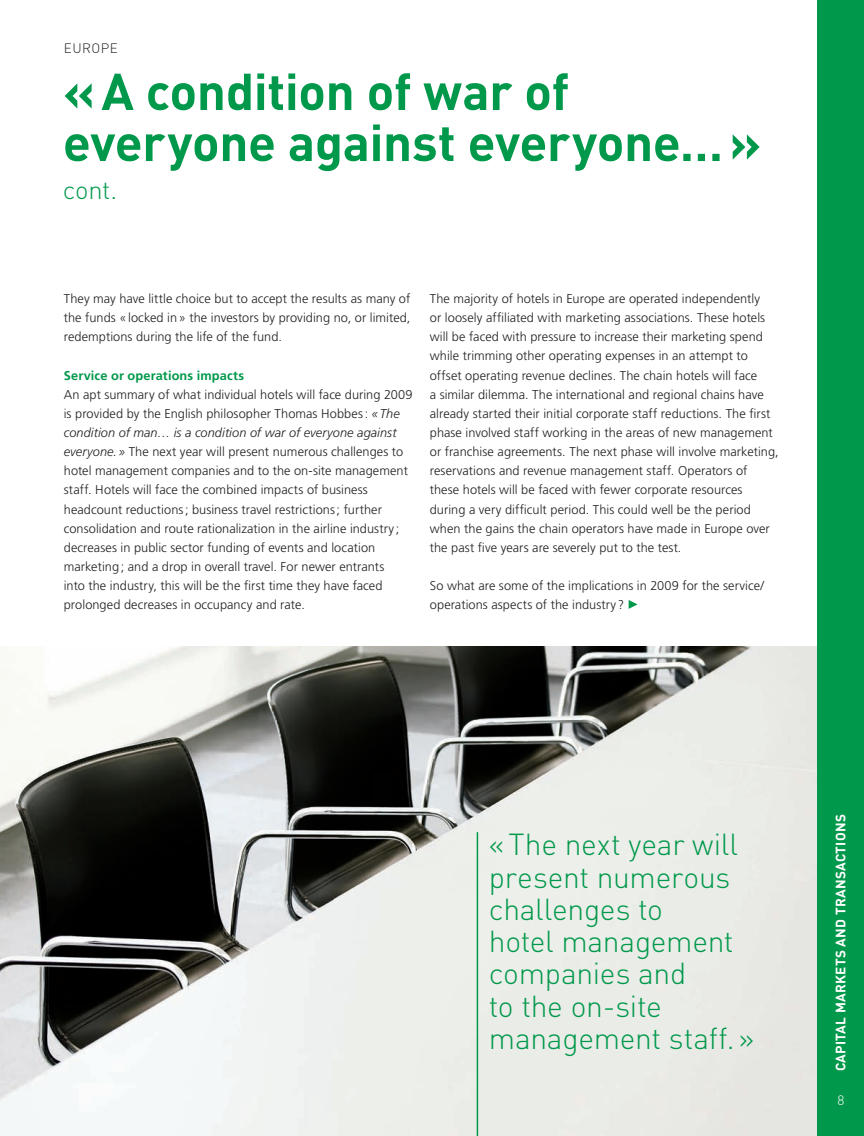
<style>
.page{position:relative;width:864px;height:1136px;background:#fff}
.page>*{position:absolute;margin:0;border:0;box-sizing:border-box;transform-origin:0 0}
.t1{font:700 51px/51px "DIN";letter-spacing:-.01em;color:#00984a}
.t2{font:300 30px/32.2px "DIN";letter-spacing:-.01em;color:#00984a}
.t3{font:300 25.5px "DIN";color:#00984a}
.t4{font:700 13.5px "DIN";letter-spacing:.02em;color:#fff}
.t5{font:300 13.5px "DIN";letter-spacing:.04em;color:#231f20}
.t6{font:300 13.5px "DIN";color:#fff}
.t7{font:300 12.75px/19.2px "Frutiger LT Std";letter-spacing:.005em;color:#231f20}
.t8{font:700 12.75px "Frutiger LT Std";letter-spacing:.01em;color:#00984a}
.s1{font-style:italic}
</style>
<div class="page">
<img style="left:0;top:646px;width:816px;height:489px">
<hr style="left:476px;top:832px;width:2px;height:303px;background:#00984a">
<div style="left:816px;top:0;width:47px;height:1135px;background:#00984a"></div>
<svg style="left:628px;top:600px;width:9px;height:9px"></svg>
<p class="t5" style="left:64px;top:40px;width:56px">EUROPE</p>
<h1 class="t1" style="left:63px;top:64px;width:699px">«A condition of war of everyone against everyone…»</h1>
<h3 class="t3" style="left:63px;top:174px;width:56px">cont.</h3>
<p class="t7" style="left:64px;top:289px;width:348px;text-align:justify">They may have little choice but to accept the results as many of the funds «locked in» the investors by providing no, or limited, redemptions during the life of the fund.</p>
<p class="t8" style="left:64px;top:367px;width:182px">Service or operations impacts</p>
<p class="t7" style="left:64px;top:385px;width:350px">An apt summary of what individual hotels will face during 2009 is provided by the English philosopher Thomas Hobbes: <span class="s1">«The condition of man… is a condition of war of everyone against everyone. »</span> The next year will present numerous challenges to hotel management companies and to the on-site management staff. Hotels will face the combined impacts of business headcount reductions; business travel restrictions; further consolidation and route rationalization in the airline industry ; decreases in public sector funding of events and location marketing; and a drop in overall travel. For newer entrants<br>into the industry, this will be the first time they have faced prolonged decreases in occupancy and rate.</p>
<p class="t7" style="left:429px;top:289px;width:350px">The majority of hotels in Europe are operated independently<br>or loosely affiliated with marketing associations. These hotels will be faced with pressure to increase their marketing spend while trimming other operating expenses in an attempt to offset operating revenue declines. The chain hotels will face<br>a similar dilemma. The international and regional chains have already started their initial corporate staff reductions. The first phase involved staff working in the areas of new management or franchise agreements. The next phase will involve marketing, reservations and revenue management staff. Operators of these hotels will be faced with fewer corporate resources during a very difficult period. This could well be the period when the gains the chain operators have made in Europe over the past five years are severely put to the test.</p>
<p class="t7" style="left:429px;top:576px;width:335px">So what are some of the implications in 2009 for the service/ operations aspects of the industry ?</p>
<h2 class="t2" style="left:488px;top:827px;width:267px">« The next year will present numerous challenges to<br>hotel management companies and<br>to the on-site management staff. »</h2>
<p class="t4" style="left:831px;top:1071px;width:259px;rotate:-90deg">CAPITAL MARKETS AND TRANSACTIONS</p>
<p class="t6" style="left:837px;top:1091px;width:8px">8</p>
</div>
